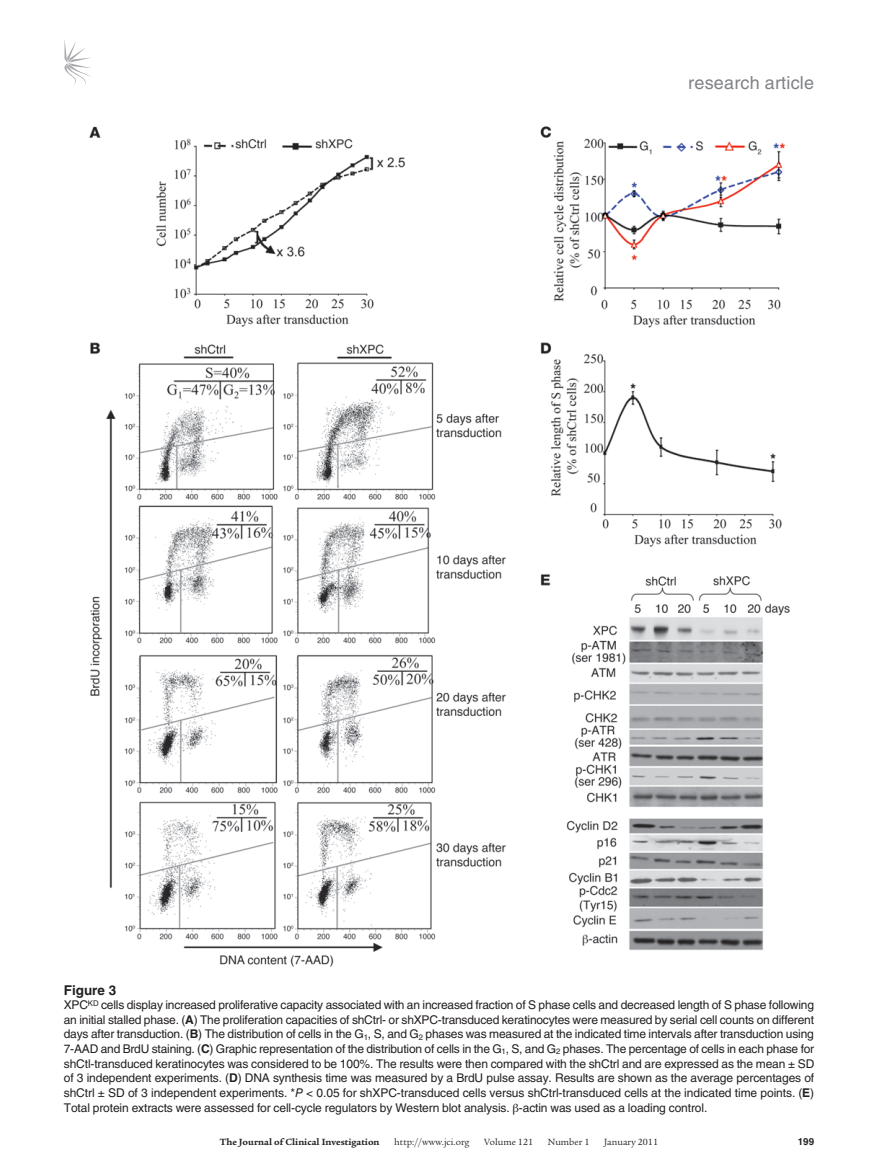
<style>
.page{position:relative;width:878px;height:1175px;background:#fff}
.page>*{position:absolute;margin:0;border:0;box-sizing:border-box;transform-origin:0 0}
.t1{font:18px "Helvetica LT Std";letter-spacing:.01em;color:#808285}
.t2{font:700 13.5px "Helvetica LT Std";color:#231f20}
.t3{font:12px/14.7px "Helvetica LT Std";letter-spacing:-.01em;color:#231f20;text-align:justify}
.t4{font:9.75px "Legacy Serif Std";color:#231f20}
.t5{font:700 9.75px "Legacy Serif Std";color:#231f20}
.t6{font:700 9.75px "Helvetica LT Std";color:#231f20}
.s1{font-weight:700}
.s2{font-style:italic}
</style>
<div class="page">
<svg style="left:64px;top:40px;width:27px;height:45px"></svg>
<img style="left:89px;top:126px;width:701px;height:841px">
<h1 class="t1" style="left:688px;top:73px;width:127px">research article</h1>
<p class="t2" style="left:64px;top:981px;width:54px">Figure 3</p>
<p class="t3" style="left:64px;top:997px;width:752px">XPC<sup>KD</sup> cells display increased proliferative capacity associated with an increased fraction of S phase cells and decreased length of S phase following an initial stalled phase. (<span class="s1">A</span>) The proliferation capacities of shCtrl- or shXPC-transduced keratinocytes were measured by serial cell counts on different days after transduction. (<span class="s1">B</span>) The distribution of cells in the G<sub>1</sub>, S, and G<sub>2</sub> phases was measured at the indicated time intervals after transduction using 7-AAD and BrdU staining. (<span class="s1">C</span>) Graphic representation of the distribution of cells in the G<sub>1</sub>, S, and G<sub>2</sub> phases. The percentage of cells in each phase for shCtl-transduced keratinocytes was considered to be 100%. The results were then compared with the shCtrl and are expressed as the mean ± SD of 3 independent experiments. (<span class="s1">D</span>) DNA synthesis time was measured by a BrdU pulse assay. Results are shown as the average percentages of shCtrl ± SD of 3 independent experiments. *<span class="s2">P</span> &lt; 0.05 for shXPC-transduced cells versus shCtrl-transduced cells at the indicated time points. (<span class="s1">E</span>)<br>Total protein extracts were assessed for cell-cycle regulators by Western blot analysis. -actin was used as a loading control.</p>
<p class="t5" style="left:220px;top:1135px;width:161px">The Journal of Clinical Investigation</p>
<p class="t4" style="left:394px;top:1136px;width:77px">http://www.jci.org</p>
<p class="t4" style="left:484px;top:1136px;width:50px">Volume 121</p>
<p class="t4" style="left:548px;top:1136px;width:43px">Number 1</p>
<p class="t4" style="left:604px;top:1136px;width:55px">January 2011</p>
<p class="t6" style="left:797px;top:1135px;width:18px">199</p>
</div>
